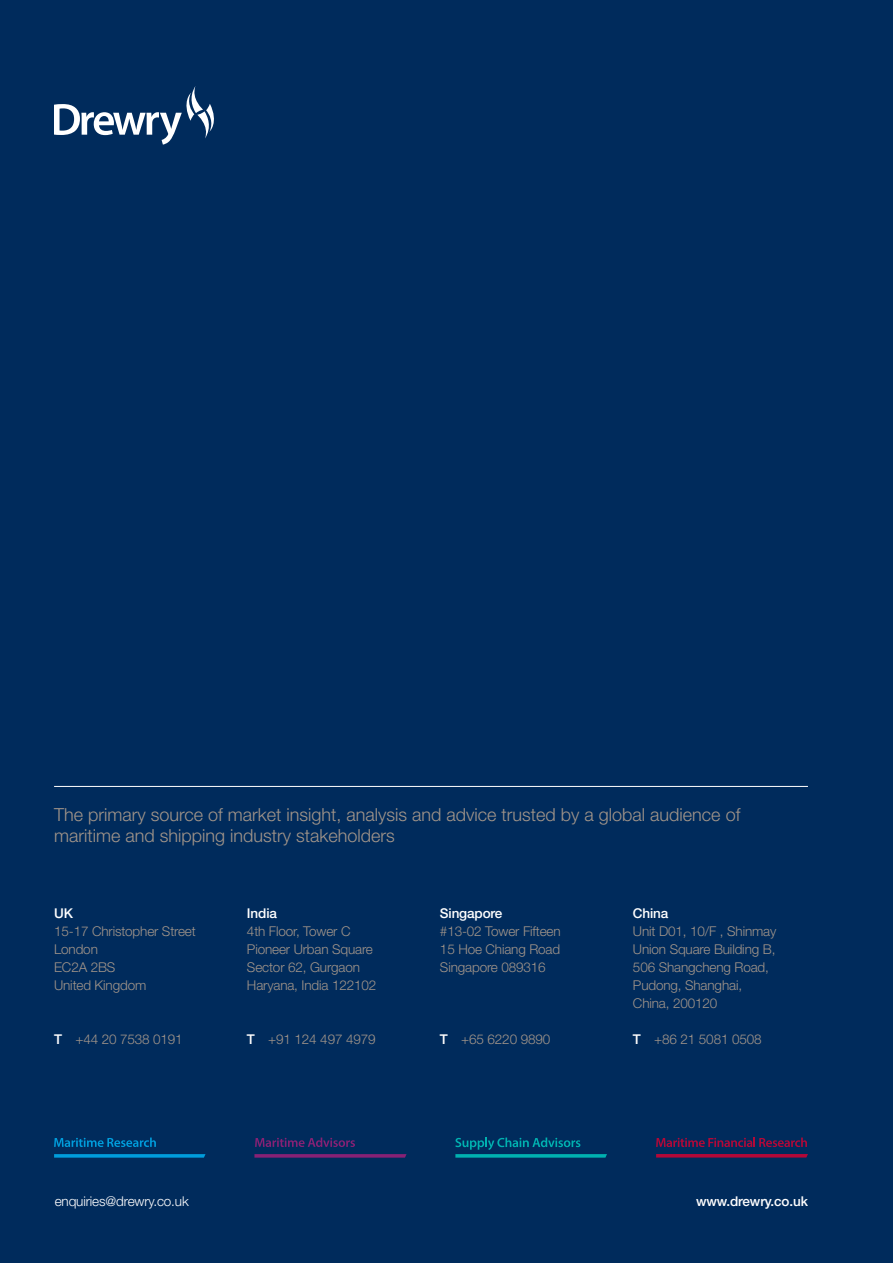
<style>
.page{position:relative;width:893px;height:1263px;background:#002b5c}
.page>*{position:absolute;margin:0;border:0;box-sizing:border-box;transform-origin:0 0}
.t1{font:300 18px/21.6px "Helvetica Neue LT Std";color:#a2958a}
.t2{font:300 13.5px/18px "Helvetica Neue LT Std";letter-spacing:-.01em;color:#a2958a}
.t3{font:500 13.5px "Helvetica Neue LT Std";letter-spacing:-.01em;color:#fff}
.t4{font:300 13.5px "Helvetica Neue LT Std";letter-spacing:-.01em;color:#fff}
.s1{font-weight:500;color:#fff}
</style>
<div class="page">
<svg style="left:54px;top:1154px;width:151px;height:4px"></svg>
<svg style="left:54px;top:1137px;width:102px;height:10px"></svg>
<svg style="left:255px;top:1137px;width:100px;height:10px"></svg>
<svg style="left:254px;top:1154px;width:153px;height:4px"></svg>
<svg style="left:455px;top:1137px;width:152px;height:21px"></svg>
<svg style="left:54px;top:86px;width:160px;height:59px"></svg>
<hr style="left:54px;top:786px;width:754px;height:1px;background:#fff">
<svg style="left:656px;top:1154px;width:152px;height:3px"></svg>
<svg style="left:656px;top:1137px;width:151px;height:10px"></svg>
<h1 class="t1" style="left:54px;top:803px;width:688px">The primary source of market insight, analysis and advice trusted by a global audience of maritime and shipping industry stakeholders</h1>
<p class="t3" style="left:54px;top:905px;width:20px">UK</p>
<p class="t2" style="left:54px;top:922px;width:143px">15-17 Christopher Street<br>London<br>EC2A 2BS<br>United Kingdom</p>
<p class="t2" style="left:54px;top:1030px;width:130px"><span class="s1">T</span> +44 20 7538 0191</p>
<p class="t3" style="left:247px;top:905px;width:31px">India</p>
<p class="t2" style="left:247px;top:922px;width:131px">4th Floor, Tower C<br>Pioneer Urban Square<br>Sector 62, Gurgaon<br>Haryana, India 122102</p>
<p class="t2" style="left:247px;top:1030px;width:130px"><span class="s1">T</span> +91 124 497 4979</p>
<p class="t3" style="left:440px;top:905px;width:64px">Singapore</p>
<p class="t2" style="left:440px;top:922px;width:122px;text-align:justify">#13-02 Tower Fifteen 15 Hoe Chiang Road Singapore 089316</p>
<p class="t2" style="left:440px;top:1030px;width:112px"><span class="s1">T</span> +65 6220 9890</p>
<p class="t3" style="left:633px;top:905px;width:37px">China</p>
<p class="t2" style="left:633px;top:922px;width:145px">Unit D01, 10/F , Shinmay<br>Union Square Building B,<br>506 Shangcheng Road,<br>Pudong, Shanghai,<br>China, 200120</p>
<p class="t2" style="left:633px;top:1030px;width:130px"><span class="s1">T</span> +86 21 5081 0508</p>
<p class="t4" style="left:55px;top:1193px;width:136px">enquiries@drewry.co.uk</p>
<p class="t3" style="left:696px;top:1193px;width:113px">www.drewry.co.uk</p>
</div>
